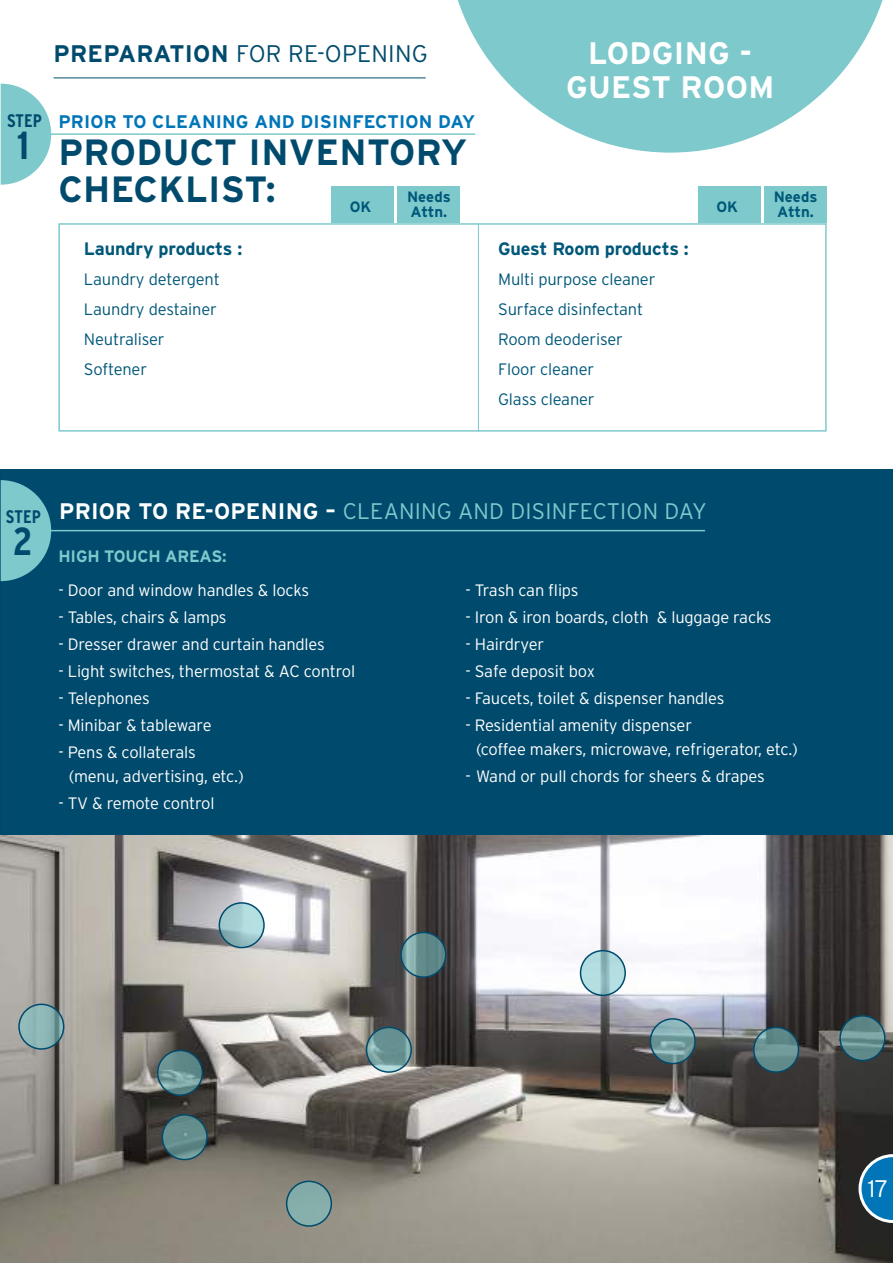
<style>
.page{position:relative;width:893px;height:1263px;background:#fff}
.page>*{position:absolute;margin:0;border:0;box-sizing:border-box;transform-origin:0 0}
.t1{font:700 condensed 39px "Interstate";color:#004b6d}
.t2{font:700 36.45px/36.8px "Interstate";letter-spacing:.01em;color:#004b6d}
.t3{font:700 31.05px/34.5px "Interstate";letter-spacing:.01em;color:#fff;text-align:center}
.t4{font:300 24px "Interstate";letter-spacing:.01em;color:#004b6d}
.t5{font:300 24px "Interstate";color:#fff}
.t6{font:300 22.5px "Interstate";letter-spacing:.01em;color:#7ec9cc}
.t7{font:700 18.15px "Interstate";letter-spacing:.01em;color:#0075b8}
.t8{font:700 condensed 18.15px "Interstate";letter-spacing:.01em;color:#004b6d}
.t9{font:700 18px "Interstate";letter-spacing:-.01em;color:#005879}
.t10{font:300 16.5px/24px "Interstate";letter-spacing:-.01em;color:#fff}
.t11{font:300 16.5px/30px "Interstate";letter-spacing:-.01em;color:#005879}
.t12{font:700 16.5px "Interstate";letter-spacing:-.01em;color:#7ec9cc}
.t13{font:700 15px/15px "Interstate";color:#005879}
.s1{font-weight:700}
.s2{font-weight:700;color:#fff}
</style>
<div class="page">
<hr style="left:0;top:469px;width:1px;height:367px;background:#004b6d">
<div style="left:1px;top:469px;width:892px;height:367px;background:#004b6d"></div>
<img style="left:0;top:836px;width:893px;height:427px">
<svg style="left:457px;top:0;width:426px;height:153px;fill:#7ec9cc"></svg>
<div style="left:58px;top:223px;width:769px;height:209px;border:2px solid #7ec9cc"></div>
<div style="left:397px;top:186px;width:63px;height:37px;background:#7ec9cc"></div>
<div style="left:764px;top:186px;width:63px;height:37px;background:#7ec9cc"></div>
<div style="left:332px;top:186px;width:62px;height:37px;background:#7ec9cc"></div>
<div style="left:698px;top:186px;width:63px;height:37px;background:#7ec9cc"></div>
<hr style="left:54px;top:78px;width:372px;height:1px;background:#004b6d">
<svg style="left:19px;top:1004px;width:45px;height:45px"></svg>
<div style="left:18px;top:1003px;width:46px;height:47px;border:2px solid #004b6d;border-radius:50%"></div>
<svg style="left:650px;top:1019px;width:45px;height:44px"></svg>
<div style="left:650px;top:1018px;width:46px;height:46px;border:2px solid #004b6d;border-radius:50%"></div>
<svg style="left:367px;top:1027px;width:44px;height:45px"></svg>
<div style="left:366px;top:1027px;width:46px;height:46px;border:2px solid #004b6d;border-radius:50%"></div>
<svg style="left:840px;top:1016px;width:45px;height:44px"></svg>
<div style="left:839px;top:1015px;width:46px;height:46px;border:2px solid #004b6d;border-radius:50%"></div>
<svg style="left:754px;top:1027px;width:44px;height:45px"></svg>
<div style="left:753px;top:1027px;width:46px;height:46px;border:2px solid #004b6d;border-radius:50%"></div>
<div style="left:287px;top:1181px;width:44px;height:45px;background:#85aeab;border-radius:50%"></div>
<div style="left:286px;top:1180px;width:46px;height:47px;border:2px solid #004b6d;border-radius:50%"></div>
<svg style="left:158px;top:1050px;width:44px;height:45px"></svg>
<div style="left:157px;top:1050px;width:46px;height:46px;border:2px solid #004b6d;border-radius:50%"></div>
<svg style="left:219px;top:903px;width:45px;height:44px"></svg>
<div style="left:219px;top:902px;width:46px;height:46px;border:2px solid #004b6d;border-radius:50%"></div>
<svg style="left:580px;top:951px;width:45px;height:44px"></svg>
<div style="left:580px;top:950px;width:46px;height:46px;border:2px solid #004b6d;border-radius:50%"></div>
<hr style="left:478px;top:223px;width:1px;height:209px;background:#7ec9cc">
<svg style="left:858px;top:1154px;width:35px;height:69px;background:#29749e"></svg>
<svg style="left:1px;top:84px;width:50px;height:101px"></svg>
<svg style="left:1px;top:480px;width:50px;height:101px"></svg>
<hr style="left:39px;top:133px;width:436px;height:2px;background:#7ec9cc">
<hr style="left:38px;top:530px;width:667px;height:1px;background:#7ec9cc">
<svg style="left:162px;top:1115px;width:45px;height:44px"></svg>
<div style="left:162px;top:1114px;width:46px;height:46px;border:2px solid #004b6d;border-radius:50%"></div>
<svg style="left:401px;top:932px;width:45px;height:45px"></svg>
<div style="left:400px;top:932px;width:46px;height:46px;border:2px solid #004b6d;border-radius:50%"></div>
<p class="t8" style="left:7px;top:110px;width:36px">STEP</p>
<h1 class="t1" style="left:17px;top:123px;width:14px">1</h1>
<h3 class="t4" style="left:54px;top:39px;width:376px"><span class="s1">PREPARATION</span> FOR RE-OPENING</h3>
<h3 class="t3" style="left:566px;top:35px;width:210px">LODGING -<br>GUEST ROOM</h3>
<p class="t7" style="left:58px;top:111px;width:418px">PRIOR TO CLEANING AND DISINFECTION DAY</p>
<h2 class="t2" style="left:58px;top:133px;width:410px">PRODUCT INVENTORY<br>CHECKLIST:</h2>
<p class="t9" style="left:84px;top:237px;width:160px">Laundry products :</p>
<p class="t11" style="left:84px;top:264px;width:137px">Laundry detergent<br>Laundry destainer<br>Neutraliser<br>Softener</p>
<p class="t13" style="left:407px;top:189px;width:45px">Needs<br>Attn.</p>
<p class="t13" style="left:774px;top:189px;width:45px">Needs<br>Attn.</p>
<p class="t13" style="left:350px;top:199px;width:23px">OK</p>
<p class="t13" style="left:716px;top:199px;width:23px">OK</p>
<p class="t9" style="left:498px;top:237px;width:192px">Guest Room products :</p>
<p class="t11" style="left:498px;top:264px;width:159px">Multi purpose cleaner<br>Surface disinfectant<br>Room deoderiser<br>Floor cleaner<br>Glass cleaner</p>
<p class="t8" style="left:6px;top:506px;width:36px">STEP</p>
<h1 class="t1" style="left:13px;top:520px;width:22px">2</h1>
<h3 class="t6" style="left:59px;top:498px;width:649px"><span class="s2">PRIOR TO RE-OPENING –</span> CLEANING AND DISINFECTION DAY</h3>
<p class="t12" style="left:58px;top:547px;width:170px">HIGH TOUCH AREAS:</p>
<p class="t10" style="left:58px;top:578px;width:252px">- Door and window handles &amp; locks</p>
<p class="t10" style="left:58px;top:605px;width:170px">- Tables, chairs &amp; lamps</p>
<p class="t10" style="left:58px;top:632px;width:268px">- Dresser drawer and curtain handles</p>
<p class="t10" style="left:58px;top:659px;width:298px">- Light switches, thermostat &amp; AC control</p>
<p class="t10" style="left:58px;top:686px;width:93px">- Telephones</p>
<p class="t10" style="left:58px;top:713px;width:155px">- Minibar &amp; tableware</p>
<p class="t10" style="left:69px;top:740px;width:176px;text-indent:-10px">- Pens &amp; collaterals (menu, advertising, etc.)</p>
<p class="t10" style="left:58px;top:791px;width:158px">- TV &amp; remote control</p>
<p class="t10" style="left:466px;top:578px;width:115px">- Trash can flips</p>
<p class="t10" style="left:466px;top:605px;width:308px">- Iron &amp; iron boards, cloth &amp; luggage racks</p>
<p class="t10" style="left:466px;top:632px;width:80px">- Hairdryer</p>
<p class="t10" style="left:466px;top:659px;width:131px">- Safe deposit box</p>
<p class="t10" style="left:466px;top:686px;width:260px">- Faucets, toilet &amp; dispenser handles</p>
<p class="t10" style="left:476px;top:713px;width:323px;text-indent:-10px">- Residential amenity dispenser<br>(coffee makers, microwave, refrigerator, etc.)</p>
<p class="t10" style="left:466px;top:764px;width:301px">- Wand or pull chords for sheers &amp; drapes</p>
<h3 class="t5" style="left:868px;top:1174px;width:22px">17</h3>
</div>
